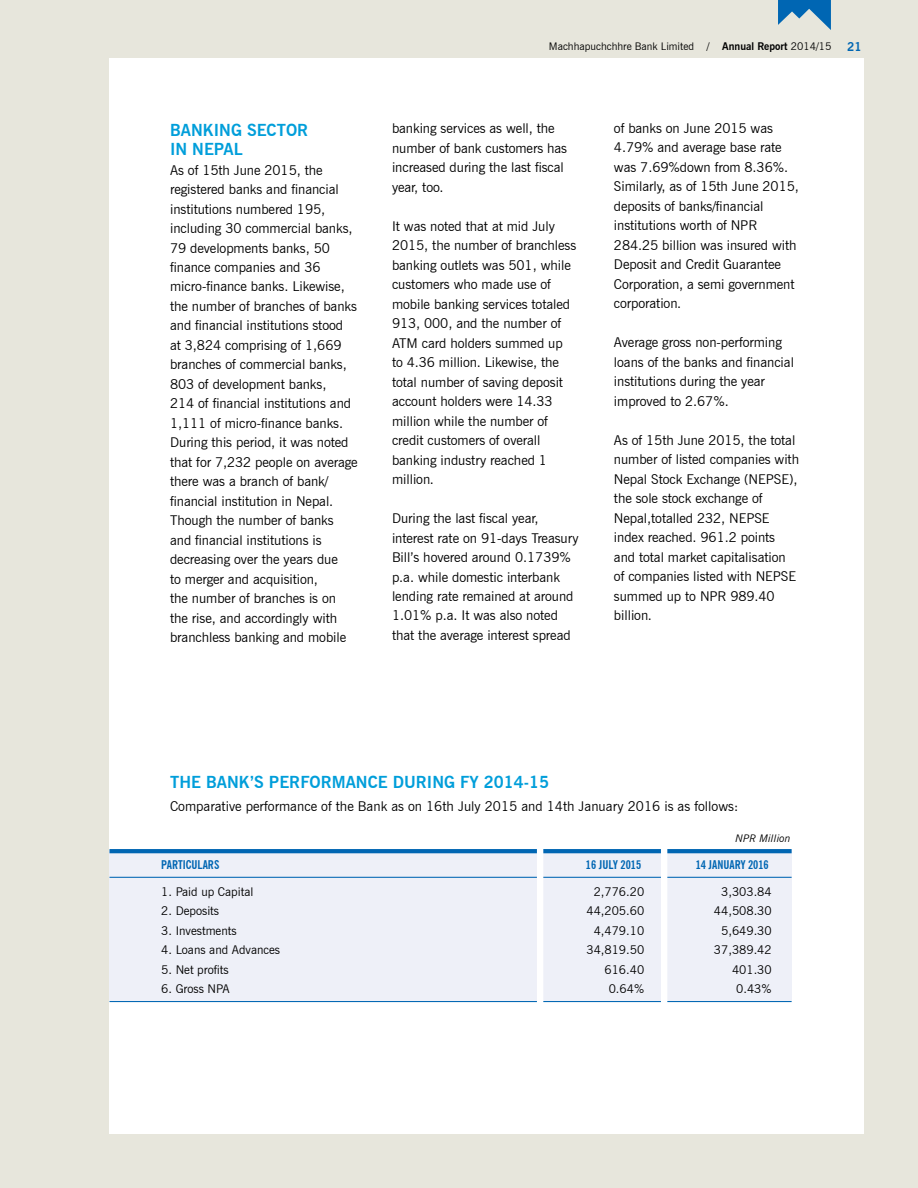
<style>
.page{position:relative;width:918px;height:1188px;background:#e7e6dc}
.page>*{position:absolute;margin:0;border:0;box-sizing:border-box;transform-origin:0 0}
.t1{font:700 16.5px/19.5px "News Gothic BT";color:#009eda}
.t2{font:13.5px/19.5px "News Gothic BT";letter-spacing:-.005em;color:#000}
.t3{font:12px "News Gothic BT";color:#000}
.t4{font:700 condensed 12px "News Gothic BT";color:#0066b3}
.t5{font:700 12px "News Gothic BT";color:#0066b3}
.t6{font:10.5px "News Gothic BT";color:#000}
.t7{font:italic 10.5px "News Gothic BT";color:#000}
.s1{font-weight:700}
</style>
<div class="page">
<div style="left:110px;top:58px;width:754px;height:1075px;background:#fff"></div>
<div style="left:110px;top:850px;width:682px;height:151px;background:#eef0f8"></div>
<hr style="left:110px;top:849px;width:682px;height:4px;background:#0066b3">
<hr style="left:110px;top:877px;width:682px;height:1px;background:#0066b3">
<hr style="left:110px;top:1001px;width:682px;height:1px;background:#0066b3">
<div style="left:537px;top:844px;width:6px;height:162px;background:#fff"></div>
<div style="left:661px;top:844px;width:6px;height:162px;background:#fff"></div>
<svg style="left:778px;top:0;width:53px;height:30px"></svg>
<p class="t1" style="left:170px;top:120px;width:140px">BANKING SECTOR<br>IN NEPAL</p>
<p class="t2" style="left:170px;top:160px;width:189px">As of 15th June 2015, the registered banks and financial institutions numbered 195, including 30 commercial banks,<br>79 developments banks, 50 finance companies and 36 micro-finance banks. Likewise, the number of branches of banks and financial institutions stood<br>at 3,824 comprising of 1,669 branches of commercial banks,<br>803 of development banks,<br>214 of financial institutions and<br>1,111 of micro-finance banks.<br>During this period, it was noted that for 7,232 people on average there was a branch of bank/ financial institution in Nepal.<br>Though the number of banks and financial institutions is decreasing over the years due<br>to merger and acquisition,<br>the number of branches is on<br>the rise, and accordingly with branchless banking and mobile</p>
<p class="t6" style="left:549px;top:40px;width:284px">Machhapuchchhre Bank Limited / <span class="s1">Annual Report</span> 2014/15</p>
<p class="t5" style="left:847px;top:39px;width:16px">21</p>
<p class="t2" style="left:392px;top:118px;width:177px">banking services as well, the number of bank customers has increased during the last fiscal year, too.</p>
<p class="t2" style="left:392px;top:216px;width:186px">It was noted that at mid July<br>2015, the number of branchless banking outlets was 501, while customers who made use of mobile banking services totaled<br>913, 000, and the number of<br>ATM card holders summed up to 4.36 million. Likewise, the total number of saving deposit account holders were 14.33 million while the number of credit customers of overall banking industry reached 1 million.</p>
<p class="t2" style="left:392px;top:508px;width:188px">During the last fiscal year, interest rate on 91-days Treasury<br>Bill’s hovered around 0.1739% p.a. while domestic interbank lending rate remained at around<br>1.01% p.a. It was also noted that the average interest spread</p>
<p class="t2" style="left:614px;top:118px;width:186px">of banks on June 2015 was<br>4.79% and average base rate was 7.69%down from 8.36%.<br>Similarly, as of 15th June 2015, deposits of banks/financial institutions worth of NPR<br>284.25 billion was insured with<br>Deposit and Credit Guarantee<br>Corporation, a semi government corporation.</p>
<p class="t2" style="left:614px;top:333px;width:182px">Average gross non-performing loans of the banks and financial institutions during the year improved to 2.67%.</p>
<p class="t2" style="left:614px;top:430px;width:187px">As of 15th June 2015, the total number of listed companies with<br>Nepal Stock Exchange (NEPSE), the sole stock exchange of<br>Nepal,totalled 232, NEPSE index reached. 961.2 points and total market capitalisation of companies listed with NEPSE summed up to NPR 989.40 billion.</p>
<p class="t1" style="left:170px;top:772px;width:381px">THE BANK’S PERFORMANCE DURING FY 2014-15</p>
<p class="t2" style="left:170px;top:796px;width:570px">Comparative performance of the Bank as on 16th July 2015 and 14th January 2016 is as follows:</p>
<p class="t7" style="left:735px;top:832px;width:57px">NPR Million</p>
<p class="t4" style="left:161px;top:858px;width:60px">PARTICULARS</p>
<p class="t4" style="left:586px;top:858px;width:57px">16 JULY 2015</p>
<p class="t4" style="left:696px;top:858px;width:75px">14 JANUARY 2016</p>
<p class="t3" style="left:161px;top:884px;width:94px">1. Paid up Capital</p>
<p class="t3" style="left:594px;top:884px;width:52px">2,776.20</p>
<p class="t3" style="left:721px;top:884px;width:52px">3,303.84</p>
<p class="t3" style="left:161px;top:904px;width:59px">2. Deposits</p>
<p class="t3" style="left:586px;top:904px;width:59px">44,205.60</p>
<p class="t3" style="left:714px;top:904px;width:59px">44,508.30</p>
<p class="t3" style="left:161px;top:923px;width:77px">3. Investments</p>
<p class="t3" style="left:594px;top:923px;width:52px">4,479.10</p>
<p class="t3" style="left:721px;top:923px;width:52px">5,649.30</p>
<p class="t3" style="left:161px;top:943px;width:120px">4. Loans and Advances</p>
<p class="t3" style="left:586px;top:943px;width:59px">34,819.50</p>
<p class="t3" style="left:714px;top:943px;width:59px">37,389.42</p>
<p class="t3" style="left:161px;top:962px;width:69px">5. Net profits</p>
<p class="t3" style="left:605px;top:962px;width:41px">616.40</p>
<p class="t3" style="left:732px;top:962px;width:41px">401.30</p>
<p class="t3" style="left:161px;top:982px;width:70px">6. Gross NPA</p>
<p class="t3" style="left:609px;top:982px;width:37px">0.64%</p>
<p class="t3" style="left:736px;top:982px;width:37px">0.43%</p>
</div>
